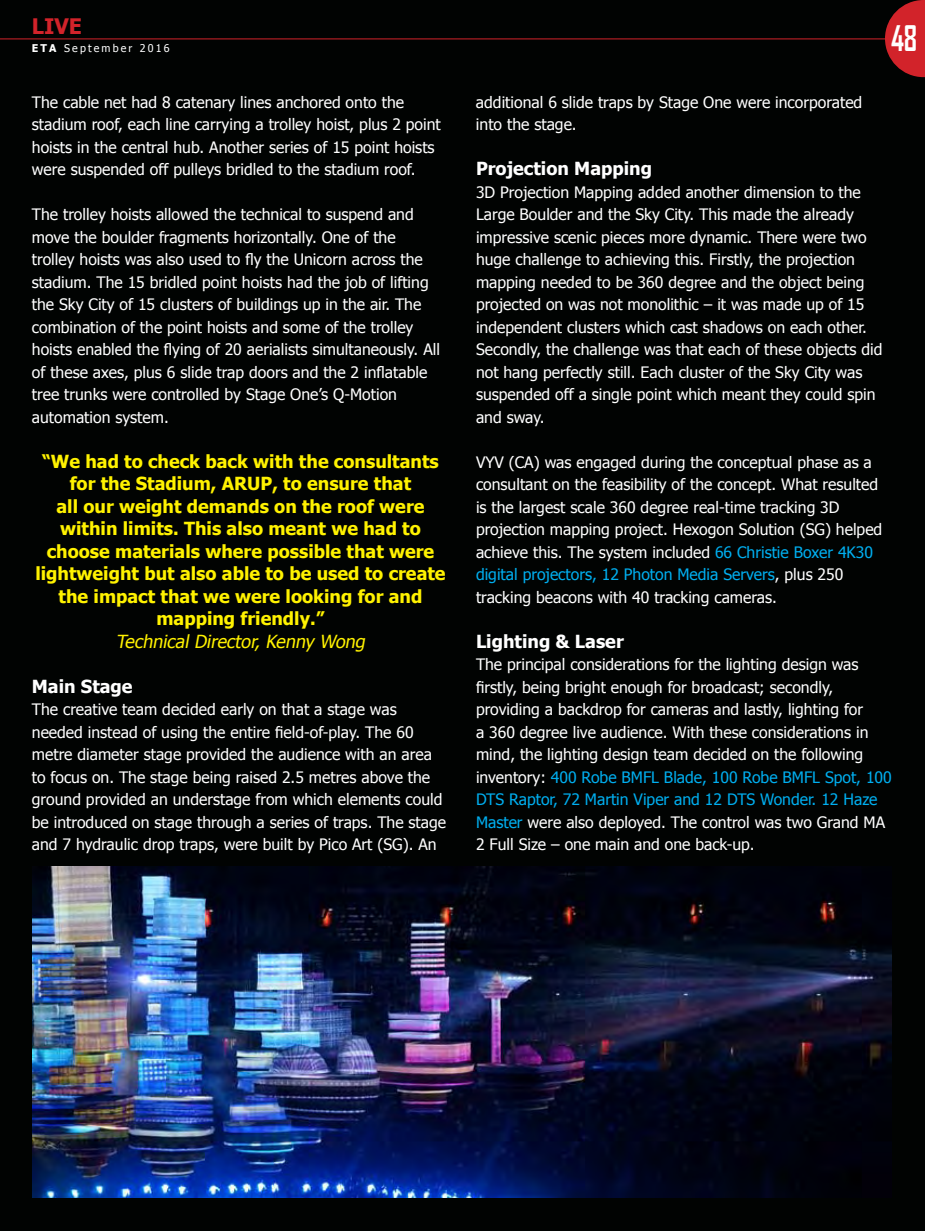
<style>
.page{position:relative;width:925px;height:1231px;background:#010302}
.page>*{position:absolute;margin:0;border:0;box-sizing:border-box;transform-origin:0 0}
.t1{font:700 33.75px "Agency FB";color:#fff;scale:.85 1}
.t2{font:700 21.38px "Tahoma";color:#d2232a}
.t3{font:700 18px/22.5px "Tahoma";color:#fff200;text-align:center}
.t4{font:700 18px "Tahoma";color:#fff}
.t5{font:italic 18px "Tahoma";color:#fff200}
.t6{font:15.75px/22.5px "Tahoma";color:#fff}
.t7{font:10.58px "Tahoma";letter-spacing:.2em;color:#fff}
.s1{font-weight:700}
.s2{color:#00aeef}
</style>
<div class="page">
<hr style="left:0;top:39px;width:923px;height:1px;background:#d2232a">
<svg style="left:885px;top:0;width:40px;height:77px"></svg>
<img style="left:32px;top:866px;width:860px;height:332px">
<h2 class="t2" style="left:32px;top:11px;width:52px">LIVE</h2>
<p class="t7" style="left:32px;top:41px;width:139px"><span class="s1">ETA</span> September 2016</p>
<p class="t6" style="left:32px;top:90px;width:410px">The cable net had 8 catenary lines anchored onto the stadium roof, each line carrying a trolley hoist, plus 2 point hoists in the central hub. Another series of 15 point hoists were suspended off pulleys bridled to the stadium roof.</p>
<p class="t6" style="left:32px;top:203px;width:410px">The trolley hoists allowed the technical to suspend and move the boulder fragments horizontally. One of the trolley hoists was also used to fly the Unicorn across the stadium. The 15 bridled point hoists had the job of lifting the Sky City of 15 clusters of buildings up in the air. The combination of the point hoists and some of the trolley hoists enabled the flying of 20 aerialists simultaneously. All of these axes, plus 6 slide trap doors and the 2 inflatable tree trunks were controlled by Stage One’s Q-Motion automation system.</p>
<p class="t3" style="left:35px;top:449px;width:412px">“We had to check back with the consultants for the Stadium, ARUP, to ensure that<br>all our weight demands on the roof were within limits. This also meant we had to choose materials where possible that were lightweight but also able to be used to create the impact that we were looking for and mapping friendly.”</p>
<p class="t5" style="left:116px;top:629px;width:254px">Technical Director, Kenny Wong</p>
<p class="t4" style="left:32px;top:674px;width:102px">Main Stage</p>
<p class="t6" style="left:32px;top:698px;width:416px">The creative team decided early on that a stage was needed instead of using the entire field-of-play. The 60 metre diameter stage provided the audience with an area to focus on. The stage being raised 2.5 metres above the ground provided an understage from which elements could be introduced on stage through a series of traps. The stage and 7 hydraulic drop traps, were built by Pico Art (SG). An</p>
<h1 class="t1" style="left:891px;top:18px;width:32px">48</h1>
<p class="t6" style="left:476px;top:90px;width:388px">additional 6 slide traps by Stage One were incorporated into the stage.</p>
<p class="t4" style="left:476px;top:156px;width:178px">Projection Mapping</p>
<p class="t6" style="left:476px;top:180px;width:408px">3D Projection Mapping added another dimension to the Large Boulder and the Sky City. This made the already impressive scenic pieces more dynamic. There were two huge challenge to achieving this. Firstly, the projection mapping needed to be 360 degree and the object being projected on was not monolithic – it was made up of 15 independent clusters which cast shadows on each other.<br>Secondly, the challenge was that each of these objects did not hang perfectly still. Each cluster of the Sky City was suspended off a single point which meant they could spin and sway.</p>
<p class="t6" style="left:476px;top:450px;width:408px">VYV (CA) was engaged during the conceptual phase as a consultant on the feasibility of the concept. What resulted is the largest scale 360 degree real-time tracking 3D projection mapping project. Hexogon Solution (SG) helped achieve this. The system included <span class="s2">66 Christie Boxer 4K30 digital projectors, 12 Photon Media Servers</span>, plus 250 tracking beacons with 40 tracking cameras.</p>
<p class="t4" style="left:476px;top:629px;width:149px">Lighting &amp; Laser</p>
<p class="t6" style="left:476px;top:653px;width:417px">The principal considerations for the lighting design was firstly, being bright enough for broadcast; secondly, providing a backdrop for cameras and lastly, lighting for<br>a 360 degree live audience. With these considerations in mind, the lighting design team decided on the following inventory: <span class="s2">400 Robe BMFL Blade, 100 Robe BMFL Spot, 100<br>DTS Raptor, 72 Martin Viper and 12 DTS Wonder. 12 Haze Master</span> were also deployed. The control was two Grand MA 2 Full Size – one main and one back-up.</p>
</div>
